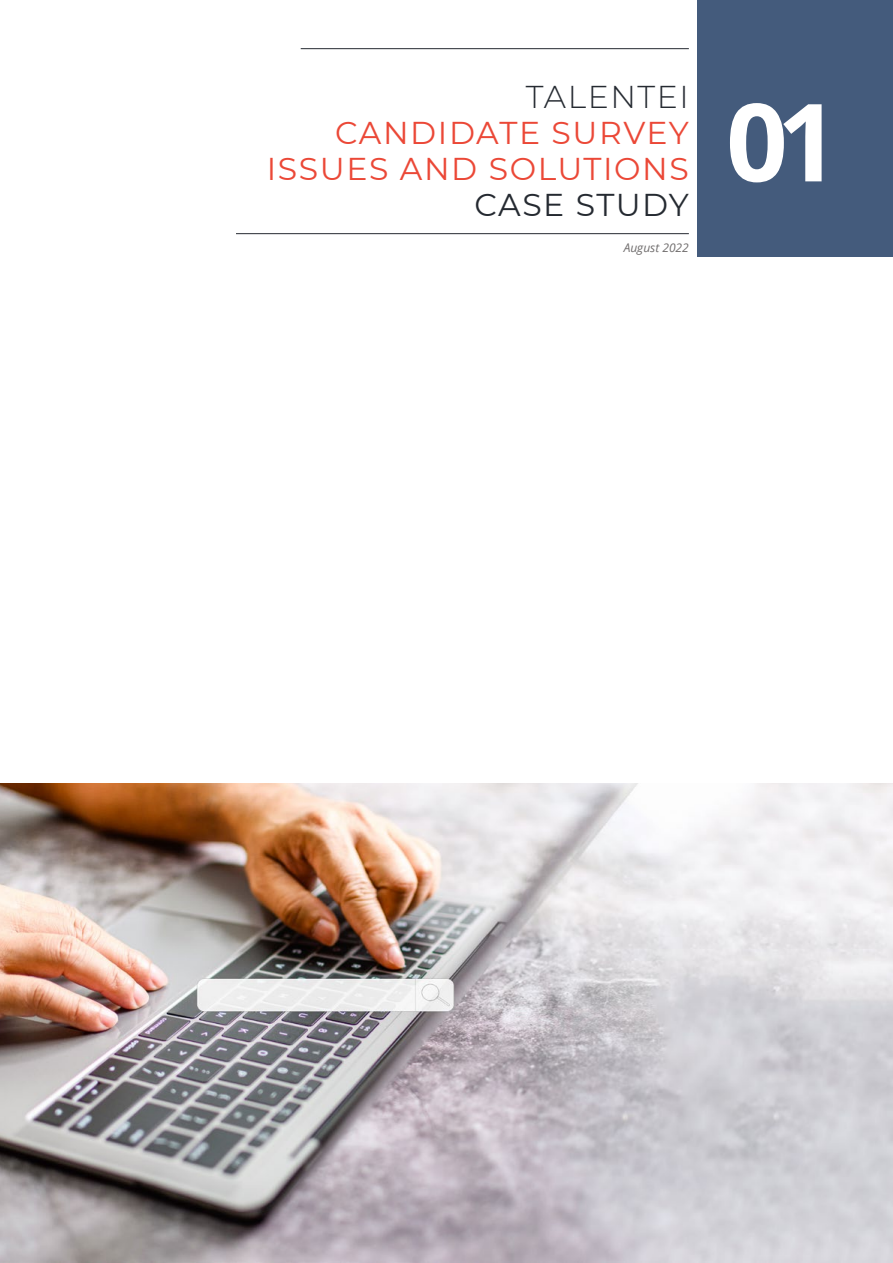
<style>
.page{position:relative;width:893px;height:1263px;background:#fff}
.page>*{position:absolute;margin:0;border:0;box-sizing:border-box;transform-origin:0 0}
.t1{font:700 108px "Open Sans";color:#fff}
.t2{font:31.5px/36px "Montserrat";letter-spacing:.05em;color:#eb4837;text-align:right}
.t3{font:31.5px "Montserrat";letter-spacing:.04em;color:#252a31}
.t4{font:300 31.5px "Montserrat";letter-spacing:.05em;color:#252a31}
.t5{font:italic 12px "Open Sans";color:#716e6e}
</style>
<div class="page">
<img style="left:0;top:783px;width:892px;height:480px">
<hr style="left:301px;top:48px;width:388px;height:1px;background:#252a31">
<hr style="left:236px;top:233px;width:452px;height:1px;background:#252a31">
<div style="left:697px;top:0;width:195px;height:256px;background:#445b7c"></div>
<p class="t4" style="left:525px;top:75px;width:165px">TALENTEI</p>
<p class="t2" style="left:267px;top:114px;width:423px">CANDIDATE SURVEY<br>ISSUES AND SOLUTIONS</p>
<p class="t3" style="left:474px;top:183px;width:216px">CASE STUDY</p>
<p class="t5" style="left:623px;top:239px;width:67px">August 2022</p>
<h1 class="t1" style="left:726px;top:66px;width:114px">01</h1>
</div>
